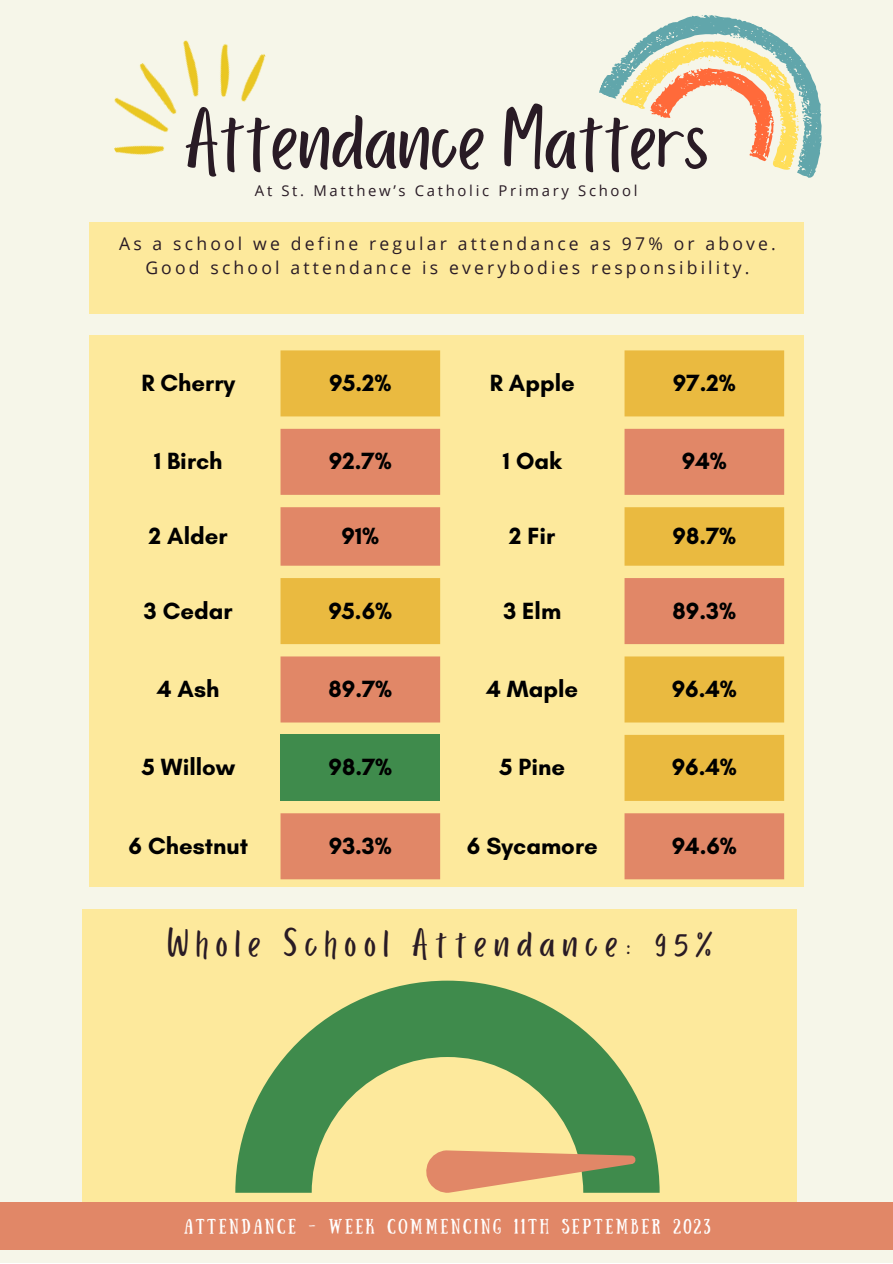
<style>
.page{position:relative;width:893px;height:1264px;background:#fff}
.page>*{position:absolute;margin:0;border:0;box-sizing:border-box;transform-origin:0 0}
.t1{font:90.15px "Porcelain";color:#291b25}
.t2{font:41.55px "Porcelain";letter-spacing:.18em;color:#291b25}
.t3{font:700 23.85px "Glacial Indifference";color:#000}
.t4{font:17.55px "Open Sans";letter-spacing:.18em;color:#291b25}
.t5{font:14.85px "Sunday";letter-spacing:.18em;color:#fff}
.t6{font:14.85px "Open Sans";letter-spacing:.18em;color:#291b25}
</style>
<div class="page">
<div style="left:0;top:0;width:892px;height:1262px;background:#f6f6e9"></div>
<img style="left:114px;top:40px;width:152px;height:115px">
<div style="left:89px;top:336px;width:714px;height:550px;background:#fde99c"></div>
<svg style="left:599px;top:63px;width:216px;height:115px"></svg>
<svg style="left:619px;top:15px;width:203px;height:158px"></svg>
<div style="left:0;top:1201px;width:892px;height:48px;background:#e18767"></div>
<div style="left:89px;top:222px;width:714px;height:91px;background:#fde99c"></div>
<svg style="left:280px;top:350px;width:504px;height:79px"></svg>
<svg style="left:280px;top:429px;width:504px;height:450px"></svg>
<div style="left:280px;top:735px;width:160px;height:66px;background:#3f8b4c"></div>
<div style="left:83px;top:909px;width:713px;height:292px;background:#fde99c"></div>
<svg style="left:235px;top:980px;width:424px;height:212px"></svg>
<svg style="left:425px;top:1150px;width:210px;height:42px"></svg>
<p class="t1" style="left:184px;top:91px;width:525px">Attendance Matters</p>
<p class="t6" style="left:255px;top:180px;width:384px">At St. Matthew’s Catholic Primary School</p>
<p class="t4" style="left:119px;top:231px;width:658px">As a school we define regular attendance as 97% or above.</p>
<p class="t4" style="left:145px;top:255px;width:605px">Good school attendance is everybodies responsibility.</p>
<p class="t3" style="left:141px;top:368px;width:95px">R Cherry</p>
<p class="t3" style="left:329px;top:368px;width:64px">95.2%</p>
<p class="t3" style="left:489px;top:368px;width:87px">R Apple</p>
<p class="t3" style="left:673px;top:368px;width:64px">97.2%</p>
<p class="t3" style="left:154px;top:446px;width:70px">1 Birch</p>
<p class="t3" style="left:329px;top:446px;width:64px">92.7%</p>
<p class="t3" style="left:503px;top:446px;width:60px">1 Oak</p>
<p class="t3" style="left:681px;top:446px;width:46px">94%</p>
<p class="t3" style="left:149px;top:521px;width:80px">2 Alder</p>
<p class="t3" style="left:341px;top:521px;width:39px">91%</p>
<p class="t3" style="left:509px;top:521px;width:48px">2 Fir</p>
<p class="t3" style="left:672px;top:521px;width:65px">98.7%</p>
<p class="t3" style="left:144px;top:596px;width:90px">3 Cedar</p>
<p class="t3" style="left:328px;top:596px;width:65px">95.6%</p>
<p class="t3" style="left:503px;top:596px;width:59px">3 Elm</p>
<p class="t3" style="left:672px;top:596px;width:65px">89.3%</p>
<p class="t3" style="left:157px;top:674px;width:64px">4 Ash</p>
<p class="t3" style="left:328px;top:674px;width:65px">89.7%</p>
<p class="t3" style="left:486px;top:674px;width:93px">4 Maple</p>
<p class="t3" style="left:671px;top:674px;width:67px">96.4%</p>
<p class="t3" style="left:142px;top:752px;width:94px">5 Willow</p>
<p class="t3" style="left:328px;top:752px;width:65px">98.7%</p>
<p class="t3" style="left:499px;top:752px;width:67px">5 Pine</p>
<p class="t3" style="left:671px;top:752px;width:67px">96.4%</p>
<p class="t3" style="left:128px;top:831px;width:121px">6 Chestnut</p>
<p class="t3" style="left:329px;top:831px;width:64px">93.3%</p>
<p class="t3" style="left:467px;top:831px;width:132px">6 Sycamore</p>
<p class="t3" style="left:671px;top:831px;width:67px">94.6%</p>
<p class="t2" style="left:168px;top:920px;width:548px">Whole School Attendance: 95%</p>
<p class="t5" style="left:184px;top:1215px;width:528px">ATTENDANCE - WEEK COMMENCING 11TH SEPTEMBER 2023</p>
</div>
